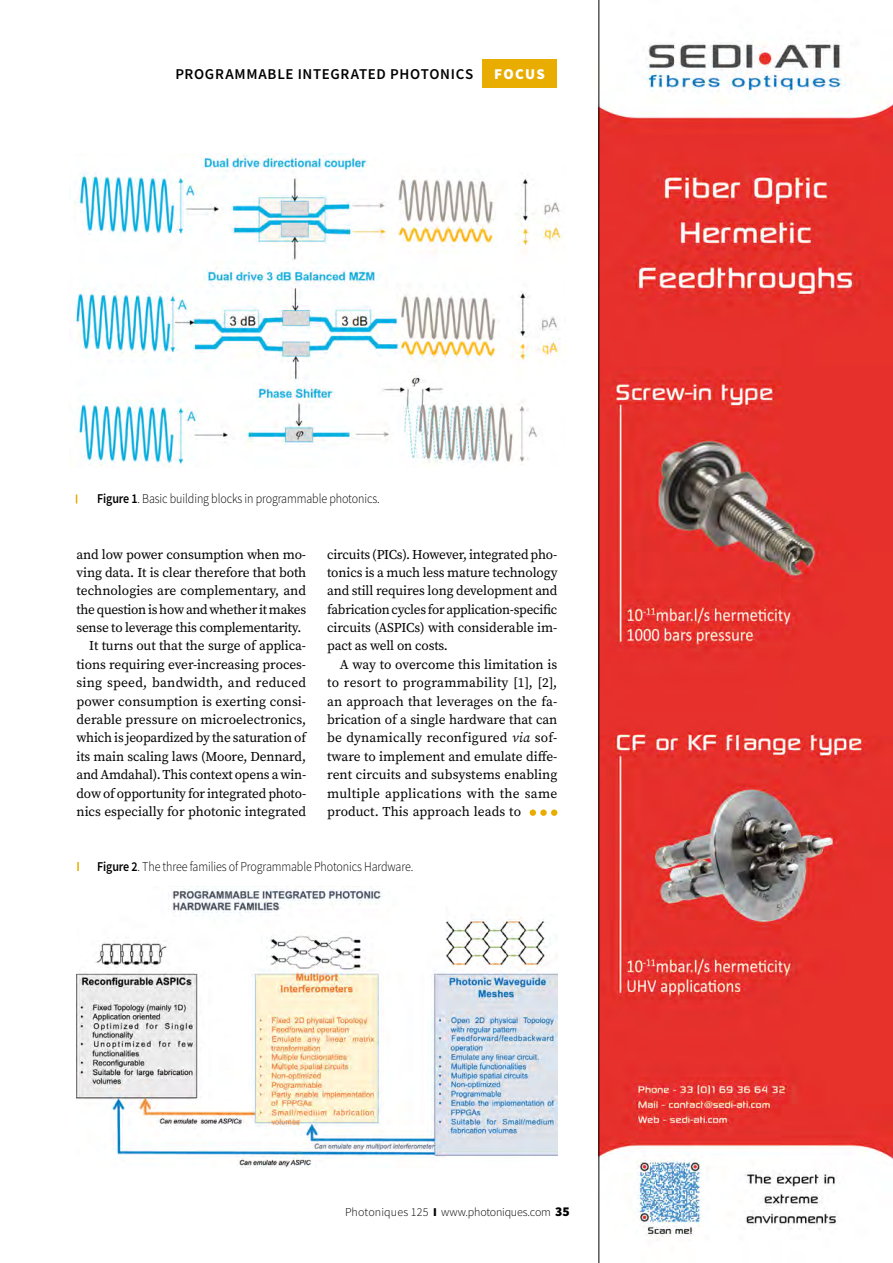
<style>
.page{position:relative;width:893px;height:1263px;background:#fff}
.page>*{position:absolute;margin:0;border:0;box-sizing:border-box;transform-origin:0 0}
.t1{font:600 15px "Source Sans Pro";letter-spacing:.045em;color:#000}
.t2{font:900 15px "Source Sans Pro";letter-spacing:.08em;color:#fff}
.t3{font:13.5px/18.3px "Source Serif Pro";letter-spacing:-.01em;color:#000;text-align:justify}
.t4{font:300 13.5px "Source Sans Pro";letter-spacing:-.01em;color:#000;scale:.89 1}
.t5{font:13.5px "Source Serif Pro";letter-spacing:.015em;color:#000}
.t6{font:300 12px "Source Sans Pro";letter-spacing:.005em;color:#000}
.s1{font-weight:600}
.s2{font-style:italic}
.s3{font-weight:900}
.s4{font-weight:900;font-size:13.5px}
</style>
<div class="page">
<div style="left:482px;top:60px;width:75px;height:28px;background:#e8ad00"></div>
<img style="left:69px;top:154px;width:497px;height:314px">
<img style="left:77px;top:886px;width:480px;height:282px">
<svg style="left:77px;top:862px;width:2px;height:9px"></svg>
<div style="left:530px;top:809px;width:6px;height:7px;background:#e8ad00;border-radius:50%"></div>
<div style="left:540px;top:809px;width:7px;height:7px;background:#e8ad00;border-radius:50%"></div>
<div style="left:551px;top:809px;width:6px;height:7px;background:#e8ad00;border-radius:50%"></div>
<svg style="left:599px;top:0;width:294px;height:1263px"></svg>
<p class="t1" style="left:175px;top:64px;width:300px">PROGRAMMABLE INTEGRATED PHOTONICS</p>
<p class="t2" style="left:494px;top:64px;width:52px">FOCUS</p>
<p class="t4" style="left:97px;top:491px;width:319px"><span class="s1">Figure 1</span>. Basic building blocks in programmable photonics.</p>
<p class="t3" style="left:77px;top:545px;width:231px">and low power consumption when mo-</p>
<p class="t3" style="left:77px;top:563px;width:231px">ving data. It is clear therefore that both</p>
<p class="t3" style="left:77px;top:582px;width:231px">technologies are complementary, and</p>
<p class="t3" style="left:77px;top:600px;width:231px">the question is how and whether it makes</p>
<p class="t3" style="left:77px;top:618px;width:226px">sense to leverage this complementarity.</p>
<p class="t3" style="left:89px;top:637px;width:218px">It turns out that the surge of applica-</p>
<p class="t3" style="left:77px;top:655px;width:231px">tions requiring ever-increasing proces-</p>
<p class="t5" style="left:77px;top:674px;width:231px">sing speed, bandwidth, and reduced</p>
<p class="t3" style="left:77px;top:692px;width:231px">power consumption is exerting consi-</p>
<p class="t3" style="left:77px;top:710px;width:231px">derable pressure on microelectronics,</p>
<p class="t3" style="left:77px;top:729px;width:231px">which is jeopardized by the saturation of</p>
<p class="t3" style="left:77px;top:747px;width:231px">its main scaling laws (Moore, Dennard,</p>
<p class="t3" style="left:77px;top:765px;width:231px">and Amdahal). This context opens a win-</p>
<p class="t3" style="left:77px;top:784px;width:231px">dow of opportunity for integrated photo-</p>
<p class="t3" style="left:77px;top:802px;width:231px">nics especially for photonic integrated</p>
<p class="t3" style="left:327px;top:545px;width:232px">circuits (PICs). However, integrated pho&shy;tonics is a much less mature technology and still requires long development and fabrication cycles for application-specific circuits (ASPICs) with considerable im&shy;pact as well on costs.</p>
<p class="t3" style="left:327px;top:655px;width:232px;text-indent:13px">A way to overcome this limitation is to resort to programmability [1], [2], an approach that leverages on the fa&shy;brication of a single hardware that can be dynamically reconfigured <span class="s2">via</span> sof&shy;tware to implement and emulate diffe&shy;rent circuits and subsystems enabling multiple applications with the same product. This approach leads to</p>
<p class="t4" style="left:97px;top:858px;width:357px"><span class="s1">Figure 2</span>. The three families of Programmable Photonics Hardware.</p>
<p class="t6" style="left:345px;top:1205px;width:226px">Photoniques 125 <span class="s3">I</span> www.photoniques.com <span class="s4">35</span></p>
</div>
